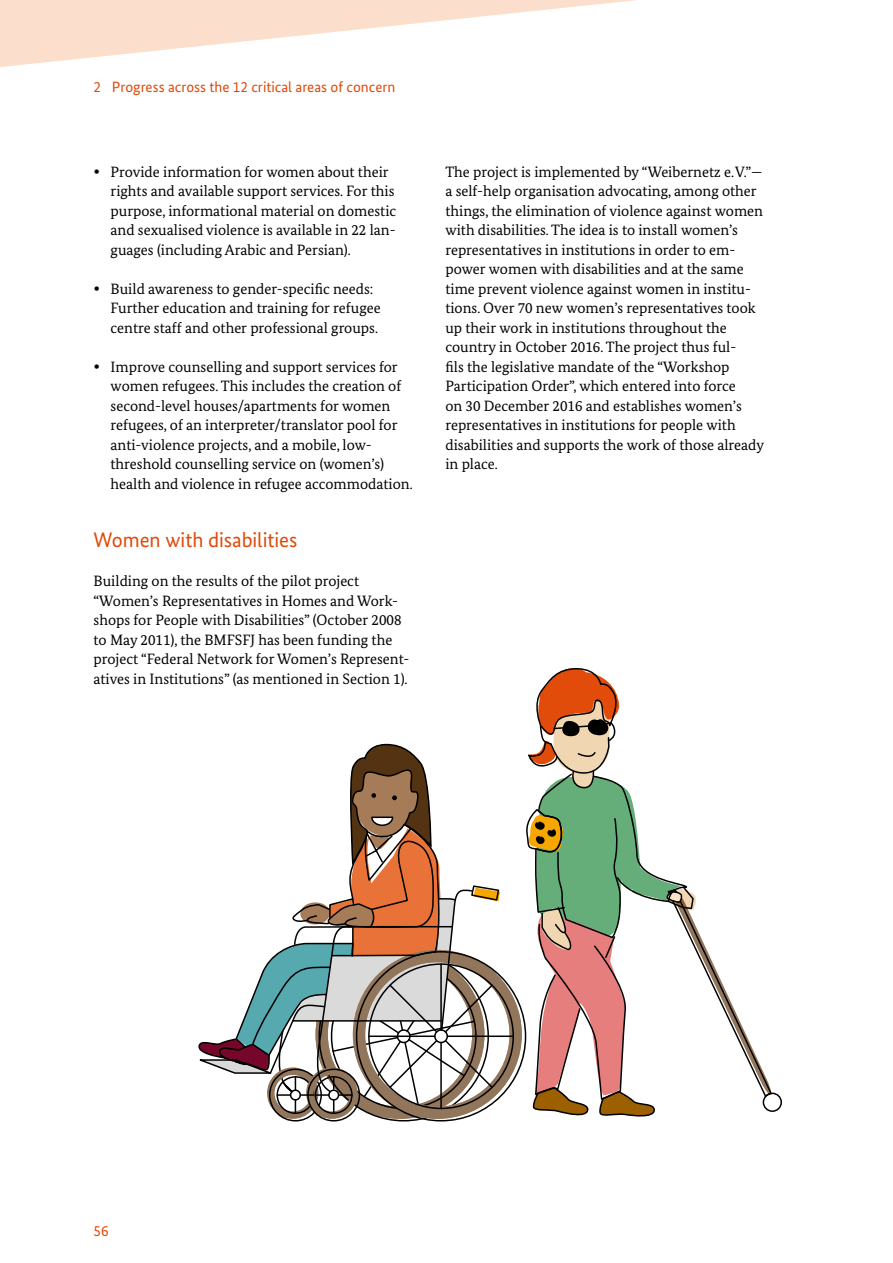
<style>
.page{position:relative;width:893px;height:1263px;background:#fff}
.page>*{position:absolute;margin:0;border:0;box-sizing:border-box;transform-origin:0 0}
.C-Inhalt_HL_C-03-H3-HL_3{font:21px "Bundes Sans";letter-spacing:-.005em;color:#e04a09}
.D-Inhalt_IS_D-01_1-P-Fließtext{font:15px/19.5px "Bundes Serif";color:#000}
.t1{font:15px "Bundes Sans";color:#e04a09}
</style>
<div class="page">
<svg style="left:0;top:0;width:637px;height:67px"></svg>
<div style="left:763px;top:1092px;width:19px;height:20px;border:2px solid #000;border-radius:50%"></div>
<svg style="left:198px;top:668px;width:575px;height:451px"></svg>
<p class="t1" style="left:94px;top:78px;width:303px">2 Progress across the 12 critical areas of concern</p>
<p class="D-Inhalt_IS_D-01_1-P-Fließtext" style="left:111px;top:162px;width:287px;text-indent:-17px">• Provide information for women about their rights and available support services. For this purpose, informational material on domestic and sexualised violence is available in 22 lan&shy;guages (including Arabic and Persian).</p>
<p class="D-Inhalt_IS_D-01_1-P-Fließtext" style="left:111px;top:279px;width:272px;text-indent:-17px">• Build awareness to gender-specific needs:<br>Further education and training for refugee centre staff and other professional groups.</p>
<p class="D-Inhalt_IS_D-01_1-P-Fließtext" style="left:111px;top:357px;width:304px;text-indent:-17px">• Improve counselling and support services for women refugees. This includes the creation of second-level houses/apartments for women refugees, of an interpreter/translator pool for anti-violence projects, and a mobile, low&shy;threshold counselling service on (women’s) health and violence in refugee accommodation.</p>
<h3 class="C-Inhalt_HL_C-03-H3-HL_3" style="left:94px;top:527px;width:205px">Women with disabilities</h3>
<p class="D-Inhalt_IS_D-01_1-P-Fließtext" style="left:94px;top:571px;width:317px">Building on the results of the pilot project “Women’s Representatives in Homes and Work&shy;shops for People with Disabilities” (October 2008 to May 2011), the BMFSFJ has been funding the project “Federal Network for Women’s Represent&shy;atives in Institutions” (as mentioned in Section 1).</p>
<p class="D-Inhalt_IS_D-01_1-P-Fließtext" style="left:445px;top:162px;width:320px">The project is implemented by “Weibernetz e.V.”— a self-help organisation advocating, among other things, the elimination of violence against women with disabilities. The idea is to install women’s representatives in institutions in order to em&shy;power women with disabilities and at the same time prevent violence against women in institu&shy;tions. Over 70 new women’s representatives took up their work in institutions throughout the country in October 2016. The project thus ful-<br>fils the legislative mandate of the “Workshop Participation Order”, which entered into force<br>on 30 December 2016 and establishes women’s representatives in institutions for people with disabilities and supports the work of those already in place.</p>
<p class="t1" style="left:94px;top:1222px;width:16px">56</p>
</div>
